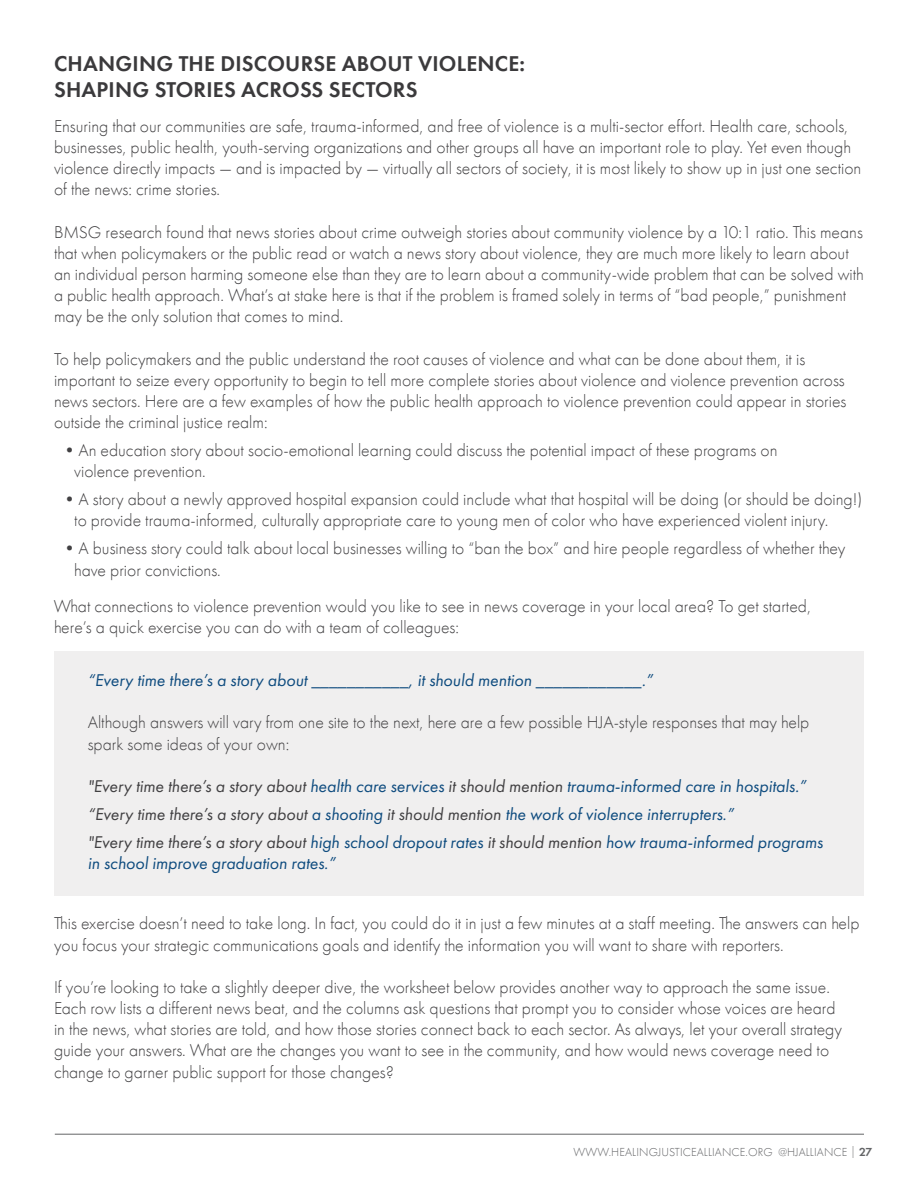
<style>
.page{position:relative;width:918px;height:1188px;background:#fff}
.page>*{position:absolute;margin:0;border:0;box-sizing:border-box;transform-origin:0 0}
.t1{font:600 22.05px/26.4px "Futura PT";letter-spacing:.01em;color:#3b3a3c}
.t2{font:300 17.7px/21.1px "Futura PT";color:#414042}
.t3{font:italic 17.7px/27.9px "Futura PT";color:#0f4c7f}
.t4{font:300 12px "Futura PT";letter-spacing:.01em;color:#636466}
.s1{color:#414042}
.s2{font-weight:600}
</style>
<div class="page">
<hr style="left:55px;top:1134px;width:809px;height:1px;background:#636466">
<div style="left:54px;top:651px;width:810px;height:244px;background:#f0efef"></div>
<p class="t1" style="left:54px;top:50px;width:472px">CHANGING THE DISCOURSE ABOUT VIOLENCE:<br>SHAPING STORIES ACROSS SECTORS</p>
<p class="t2" style="left:54px;top:116px;width:809px">Ensuring that our communities are safe, trauma-informed, and free of violence is a multi-sector effort. Health care, schools, businesses, public health, youth-serving organizations and other groups all have an important role to play. Yet even though violence directly impacts — and is impacted by — virtually all sectors of society, it is most likely to show up in just one section of the news: crime stories.</p>
<p class="t2" style="left:54px;top:221px;width:812px">BMSG research found that news stories about crime outweigh stories about community violence by a 10:1 ratio. This means that when policymakers or the public read or watch a news story about violence, they are much more likely to learn about an individual person harming someone else than they are to learn about a community-wide problem that can be solved with a public health approach. What’s at stake here is that if the problem is framed solely in terms of “bad people,” punishment may be the only solution that comes to mind.</p>
<p class="t2" style="left:54px;top:348px;width:794px">To help policymakers and the public understand the root causes of violence and what can be done about them, it is important to seize every opportunity to begin to tell more complete stories about violence and violence prevention across news sectors. Here are a few examples of how the public health approach to violence prevention could appear in stories outside the criminal justice realm:</p>
<p class="t2" style="left:74px;top:440px;width:705px;text-indent:-13px">•An education story about socio-emotional learning could discuss the potential impact of these programs on violence prevention.</p>
<p class="t2" style="left:74px;top:489px;width:790px;text-indent:-13px">•A story about a newly approved hospital expansion could include what that hospital will be doing (or should be doing!) to provide trauma-informed, culturally appropriate care to young men of color who have experienced violent injury.</p>
<p class="t2" style="left:74px;top:538px;width:773px;text-indent:-13px">•A business story could talk about local businesses willing to “ban the box” and hire people regardless of whether they have prior convictions.</p>
<p class="t2" style="left:54px;top:596px;width:759px">What connections to violence prevention would you like to see in news coverage in your local area? To get started, here’s a quick exercise you can do with a team of colleagues:</p>
<p class="t3" style="left:88px;top:666px;width:567px">“Every time there’s a story about ___________, it should mention ____________.”</p>
<p class="t2" style="left:88px;top:712px;width:723px">Although answers will vary from one site to the next, here are a few possible HJA-style responses that may help spark some ideas of your own:</p>
<p class="t3" style="left:88px;top:772px;width:737px"><span class="s1">"Every time there’s a story about</span> health care services <span class="s1">it should mention</span> trauma-informed care in hospitals.” <span class="s1">“Every time there’s a story about</span> a shooting <span class="s1">it should mention</span> the work of violence interrupters.”<br><span class="s1">"Every time there’s a story about</span> high school dropout rates <span class="s1">it should mention</span> how trauma-informed programs</p>
<p class="t3" style="left:88px;top:849px;width:249px">in school improve graduation rates.”</p>
<p class="t2" style="left:54px;top:913px;width:807px">This exercise doesn’t need to take long. In fact, you could do it in just a few minutes at a staff meeting. The answers can help you focus your strategic communications goals and identify the information you will want to share with reporters.</p>
<p class="t2" style="left:54px;top:977px;width:790px">If you’re looking to take a slightly deeper dive, the worksheet below provides another way to approach the same issue.<br>Each row lists a different news beat, and the columns ask questions that prompt you to consider whose voices are heard in the news, what stories are told, and how those stories connect back to each sector. As always, let your overall strategy guide your answers. What are the changes you want to see in the community, and how would news coverage need to change to garner public support for those changes?</p>
<p class="t4" style="left:574px;top:1145px;width:300px">WWW.HEALINGJUSTICEALLIANCE.ORG @HJALLIANCE | <span class="s2">27</span></p>
</div>
